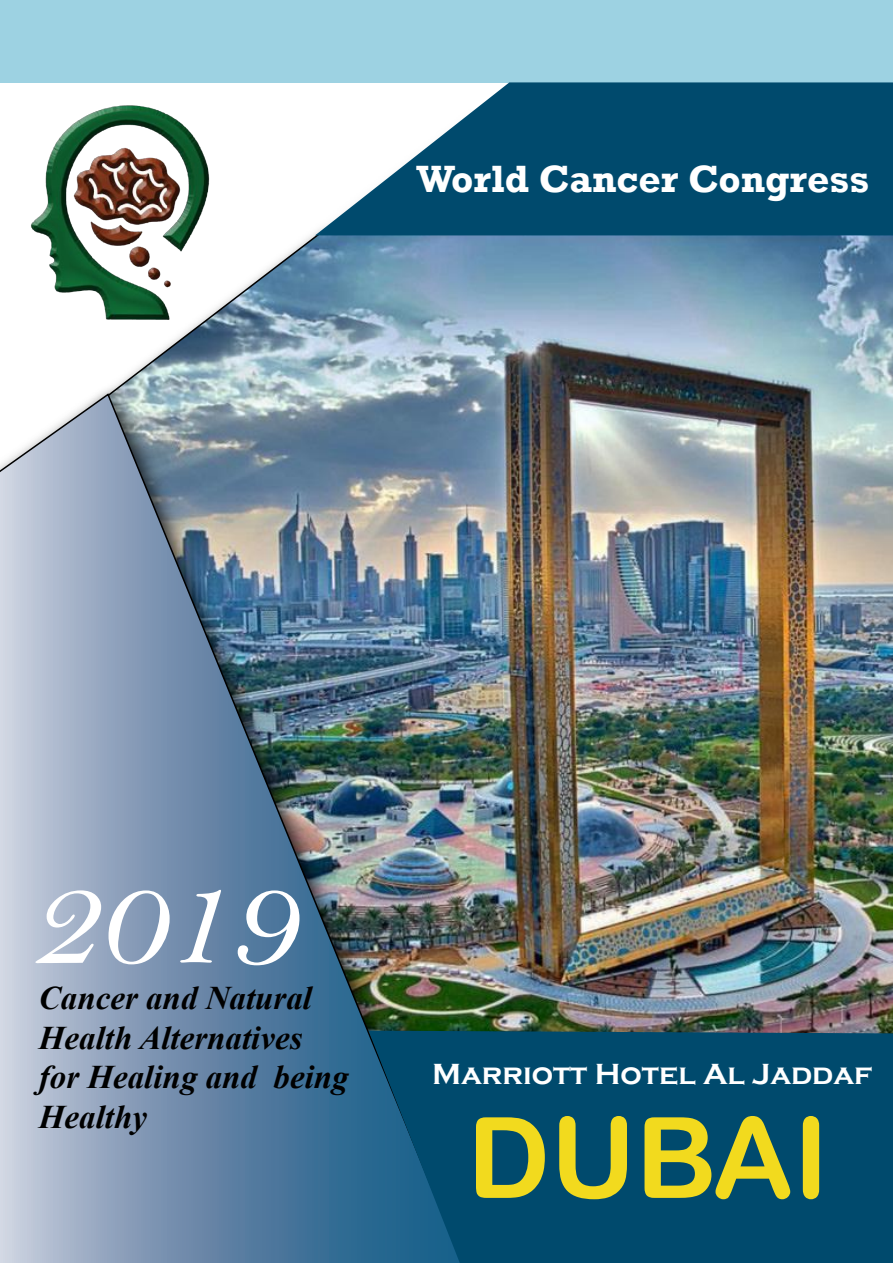
<style>
.page{position:relative;width:893px;height:1263px;background:#fff}
.page>*{position:absolute;margin:0;border:0;box-sizing:border-box;transform-origin:0 0}
.t1{font:136.5px "Bell MT Italic";color:#fff}
.t2{font:112.5px "Arial Rounded MT Bold";color:#f2da1e}
.t3{font:700 39px "Rockwell";color:#fff}
.t4{font:italic 700 33px/39.6px "Times New Roman";color:#000}
.t5{font:700 30px "Copperplate Gothic";color:#fff}
</style>
<div class="page">
<div style="left:0;top:0;width:893px;height:82px;background:#9dd2e2"></div>
<img style="left:118px;top:232px;width:775px;height:799px">
<div style="left:0;top:383px;width:489px;height:880px;background:#000;opacity:.75"></div>
<img style="left:0;top:392px;width:470px;height:871px">
<svg style="left:368px;top:1031px;width:525px;height:232px;background:#034c70"></svg>
<svg style="left:315px;top:82px;width:578px;height:153px;fill:#004a6d"></svg>
<img style="left:31px;top:105px;width:192px;height:270px">
<p class="t3" style="left:416px;top:155px;width:454px">World Cancer Congress</p>
<h1 class="t1" style="left:30px;top:838px;width:269px">2019</h1>
<p class="t4" style="left:39px;top:977px;width:311px">Cancer and Natural<br>Health Alternatives for Healing and being<br>Healthy</p>
<p class="t5" style="left:432px;top:1057px;width:442px">Marriott Hotel Al Jaddaf</p>
<h2 class="t2" style="left:467px;top:1091px;width:363px">DUBAI</h2>
</div>
